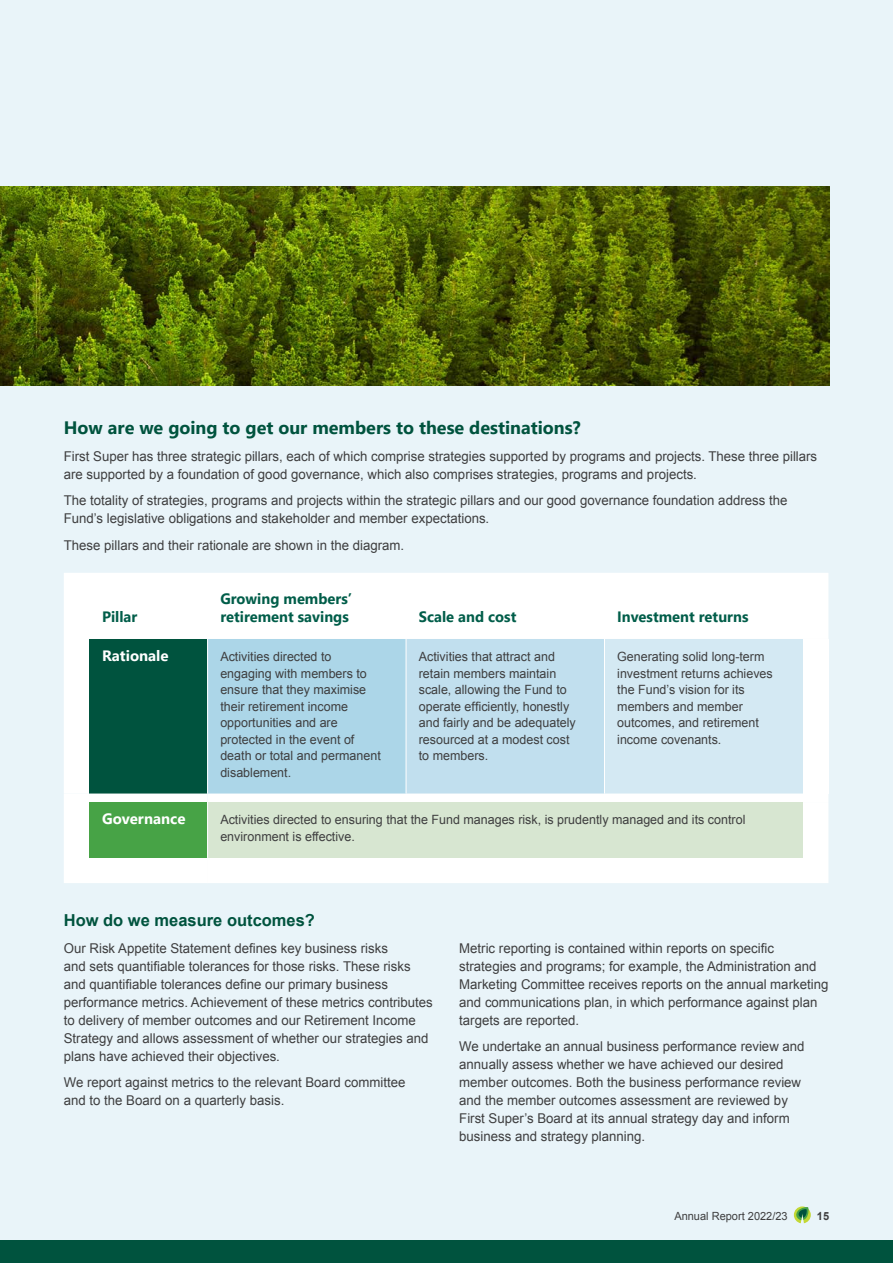
<style>
.page{position:relative;width:893px;height:1263px;background:#e9f4f9}
.page>*{position:absolute;margin:0;border:0;box-sizing:border-box;transform-origin:0 0}
._2023__AR__Heading_L1{font:700 18px "Segoe UI";color:#00533e}
._2023_AR__Body_Copy_9pt_12pt{font:700 16.5px "Arial";color:#00533e}
._2023_AR__Body_Copy_9pt_12pt-2{font:700 15px/18px "Segoe UI";color:#005d49}
.t1{font:700 15px "Segoe UI";color:#fff}
._2023_AR__Body_Copy_9pt_12pt-3{font:13.5px/18px "Arial";color:#3e3e3f}
._2023_AR__Body_Copy_9pt_12pt-4{font:12.75px/16.5px "Arial";color:#3e3e3f}
.t2{font:11.25px "Arial";color:#3e3e3f}
.t3{font:700 11.25px "Arial";color:#3e3e3f}
</style>
<div class="page">
<div style="left:64px;top:573px;width:764px;height:220px;background:#fff"></div>
<div style="left:89px;top:639px;width:119px;height:154px;background:#00533e"></div>
<div style="left:208px;top:639px;width:198px;height:154px;background:#acd6e8"></div>
<div style="left:406px;top:639px;width:198px;height:154px;background:#c1dfee"></div>
<div style="left:604px;top:639px;width:199px;height:154px;background:#d4e9f3"></div>
<div style="left:803px;top:639px;width:25px;height:154px;background:#fff"></div>
<hr style="left:207px;top:639px;width:1px;height:154px;background:#fff">
<hr style="left:406px;top:639px;width:1px;height:154px;background:#fff">
<hr style="left:604px;top:639px;width:1px;height:154px;background:#fff">
<svg style="left:64px;top:793px;width:764px;height:90px;background:#d9e9d6"></svg>
<img style="left:0;top:186px;width:829px;height:200px">
<svg style="left:794px;top:1206px;width:17px;height:17px"></svg>
<div style="left:0;top:1241px;width:893px;height:22px;background:#00533e"></div>
<p class="_2023__AR__Heading_L1" style="left:64px;top:411px;width:518px">How are we going to get our members to these destinations?</p>
<p class="_2023_AR__Body_Copy_9pt_12pt-3" style="left:64px;top:447px;width:755px">First Super has three strategic pillars, each of which comprise strategies supported by programs and projects. These three pillars are supported by a foundation of good governance, which also comprises strategies, programs and projects.</p>
<p class="_2023_AR__Body_Copy_9pt_12pt-3" style="left:64px;top:492px;width:725px">The totality of strategies, programs and projects within the strategic pillars and our good governance foundation address the<br>Fund’s legislative obligations and stakeholder and member expectations.</p>
<p class="_2023_AR__Body_Copy_9pt_12pt-3" style="left:64px;top:536px;width:342px">These pillars and their rationale are shown in the diagram.</p>
<p class="_2023_AR__Body_Copy_9pt_12pt-2" style="left:102px;top:606px;width:37px">Pillar</p>
<p class="_2023_AR__Body_Copy_9pt_12pt-2" style="left:220px;top:588px;width:133px">Growing members’ retirement savings</p>
<p class="_2023_AR__Body_Copy_9pt_12pt-2" style="left:419px;top:606px;width:99px">Scale and cost</p>
<p class="_2023_AR__Body_Copy_9pt_12pt-2" style="left:617px;top:606px;width:133px">Investment returns</p>
<p class="t1" style="left:102px;top:642px;width:68px">Rationale</p>
<p class="_2023_AR__Body_Copy_9pt_12pt-4" style="left:220px;top:648px;width:162px">Activities directed to engaging with members to ensure that they maximise their retirement income opportunities and are protected in the event of death or total and permanent disablement.</p>
<p class="_2023_AR__Body_Copy_9pt_12pt-4" style="left:419px;top:648px;width:158px">Activities that attract and retain members maintain scale, allowing the Fund to operate efficiently, honestly and fairly and be adequately resourced at a modest cost to members.</p>
<p class="_2023_AR__Body_Copy_9pt_12pt-4" style="left:617px;top:648px;width:157px">Generating solid long-term investment returns achieves the Fund’s vision for its members and member outcomes, and retirement income covenants.</p>
<p class="t1" style="left:102px;top:805px;width:85px">Governance</p>
<p class="_2023_AR__Body_Copy_9pt_12pt-4" style="left:220px;top:811px;width:527px">Activities directed to ensuring that the Fund manages risk, is prudently managed and its control environment is effective.</p>
<p class="_2023_AR__Body_Copy_9pt_12pt" style="left:64px;top:910px;width:253px">How do we measure outcomes?</p>
<p class="_2023_AR__Body_Copy_9pt_12pt-3" style="left:64px;top:939px;width:371px">Our Risk Appetite Statement defines key business risks<br>and sets quantifiable tolerances for those risks. These risks and quantifiable tolerances define our primary business performance metrics. Achievement of these metrics contributes to delivery of member outcomes and our Retirement Income Strategy and allows assessment of whether our strategies and plans have achieved their objectives.</p>
<p class="_2023_AR__Body_Copy_9pt_12pt-3" style="left:64px;top:1074px;width:343px">We report against metrics to the relevant Board committee and to the Board on a quarterly basis.</p>
<p class="_2023_AR__Body_Copy_9pt_12pt-3" style="left:459px;top:939px;width:371px">Metric reporting is contained within reports on specific strategies and programs; for example, the Administration and Marketing Committee receives reports on the annual marketing and communications plan, in which performance against plan targets are reported.</p>
<p class="_2023_AR__Body_Copy_9pt_12pt-3" style="left:459px;top:1038px;width:347px">We undertake an annual business performance review and annually assess whether we have achieved our desired member outcomes. Both the business performance review and the member outcomes assessment are reviewed by First Super’s Board at its annual strategy day and inform business and strategy planning.</p>
<p class="t2" style="left:674px;top:1209px;width:115px">Annual Report 2022/23</p>
<p class="t3" style="left:817px;top:1209px;width:14px">15</p>
</div>
